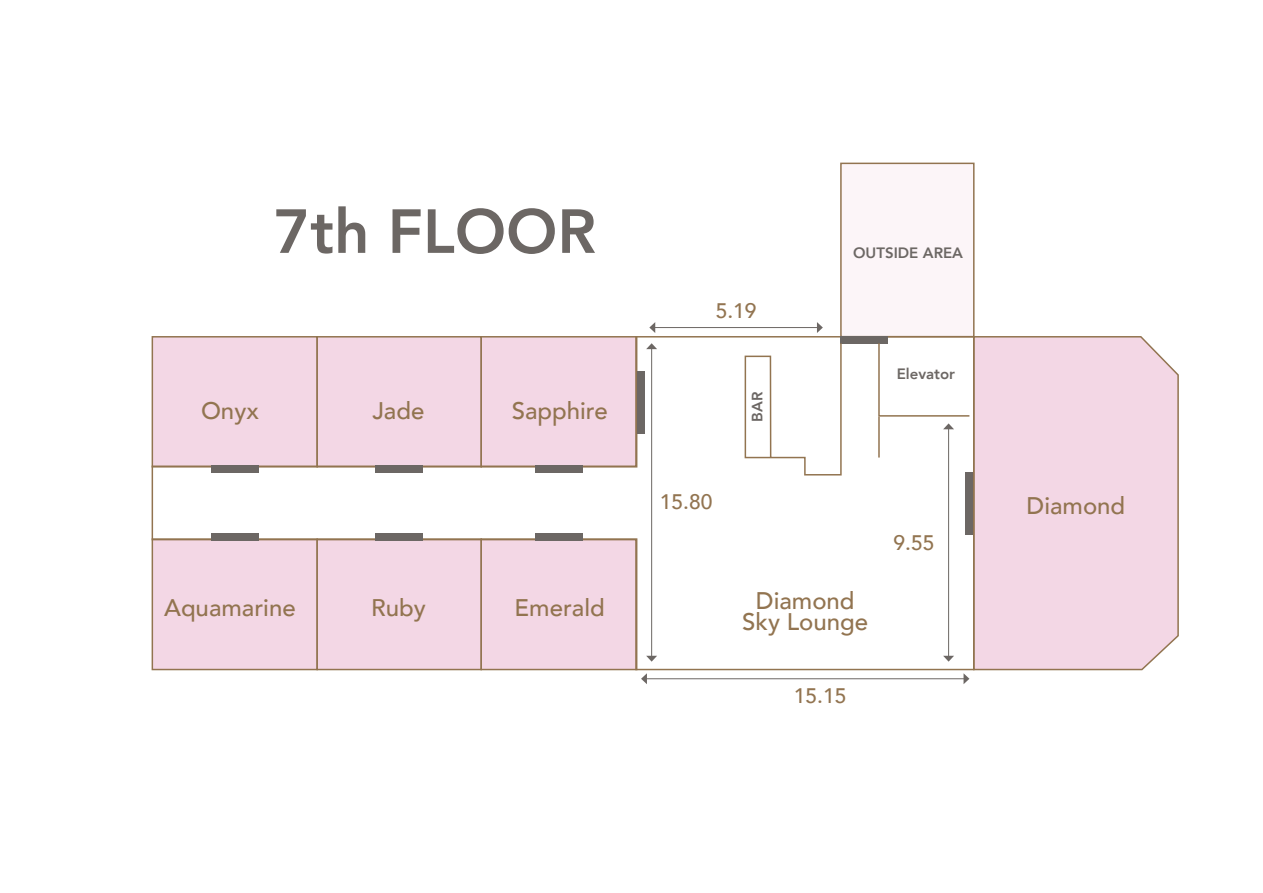
<style>
.page{position:relative;width:1263px;height:893px;background:#fff}
.page>*{position:absolute;margin:0;border:0;box-sizing:border-box;transform-origin:0 0}
.t1{font:800 61.5px "Avenir";color:#6c6764}
.t2{font:500 24px "Avenir";color:#927450}
.t3{font:500 21px "Avenir";color:#927450}
.t4{font:800 15px "Avenir";color:#6c6764}
</style>
<div class="page">
<div style="left:840px;top:163px;width:134px;height:174px;background:#fcf5f8;border:2px solid #927450"></div>
<div style="left:975px;top:336px;width:204px;height:335px;background:#f3d7e5"></div>
<svg style="left:151px;top:335px;width:824px;height:336px"></svg>
<div style="left:211px;top:465px;width:48px;height:8px;background:#6c6764"></div>
<div style="left:375px;top:465px;width:48px;height:8px;background:#6c6764"></div>
<div style="left:535px;top:465px;width:48px;height:8px;background:#6c6764"></div>
<div style="left:840px;top:336px;width:48px;height:7px;background:#6c6764"></div>
<div style="left:637px;top:372px;width:8px;height:62px;background:#6c6764"></div>
<div style="left:966px;top:472px;width:7px;height:62px;background:#6c6764"></div>
<div style="left:211px;top:533px;width:48px;height:7px;background:#6c6764"></div>
<div style="left:375px;top:533px;width:48px;height:7px;background:#6c6764"></div>
<div style="left:535px;top:533px;width:48px;height:7px;background:#6c6764"></div>
<svg style="left:877px;top:342px;width:94px;height:75px"></svg>
<hr style="left:878px;top:417px;width:2px;height:41px;background:#927450">
<svg style="left:744px;top:342px;width:98px;height:134px"></svg>
<hr style="left:654px;top:327px;width:164px;height:1px;background:#6c6764">
<svg style="left:649px;top:322px;width:6px;height:11px"></svg>
<svg style="left:817px;top:322px;width:6px;height:11px"></svg>
<hr style="left:651px;top:348px;width:1px;height:309px;background:#6c6764">
<svg style="left:646px;top:656px;width:11px;height:6px"></svg>
<svg style="left:646px;top:343px;width:11px;height:6px"></svg>
<hr style="left:948px;top:428px;width:1px;height:229px;background:#6c6764">
<svg style="left:943px;top:656px;width:11px;height:6px"></svg>
<svg style="left:943px;top:423px;width:11px;height:6px"></svg>
<hr style="left:646px;top:678px;width:318px;height:1px;background:#6c6764">
<svg style="left:641px;top:673px;width:6px;height:11px"></svg>
<svg style="left:963px;top:673px;width:6px;height:11px"></svg>
<p class="t1" style="left:274px;top:184px;width:324px">7th FLOOR</p>
<p class="t2" style="left:201px;top:390px;width:59px">Onyx</p>
<p class="t2" style="left:372px;top:390px;width:54px">Jade</p>
<p class="t2" style="left:512px;top:390px;width:98px">Sapphire</p>
<p class="t2" style="left:164px;top:587px;width:133px">Aquamarine</p>
<p class="t2" style="left:371px;top:587px;width:56px">Ruby</p>
<p class="t2" style="left:515px;top:587px;width:92px">Emerald</p>
<p class="t3" style="left:716px;top:292px;width:42px">5.19</p>
<p class="t3" style="left:660px;top:484px;width:54px">15.80</p>
<p class="t4" style="left:745px;top:422px;width:31px;rotate:-90deg">BAR</p>
<p class="t4" style="left:853px;top:241px;width:111px">OUTSIDE AREA</p>
<p class="t4" style="left:897px;top:362px;width:60px">Elevator</p>
<p class="t3" style="left:893px;top:524px;width:42px">9.55</p>
<p class="t2" style="left:756px;top:580px;width:100px">Diamond</p>
<p class="t2" style="left:742px;top:601px;width:127px">Sky Lounge</p>
<p class="t3" style="left:794px;top:677px;width:54px">15.15</p>
<p class="t2" style="left:1026px;top:485px;width:100px">Diamond</p>
</div>
